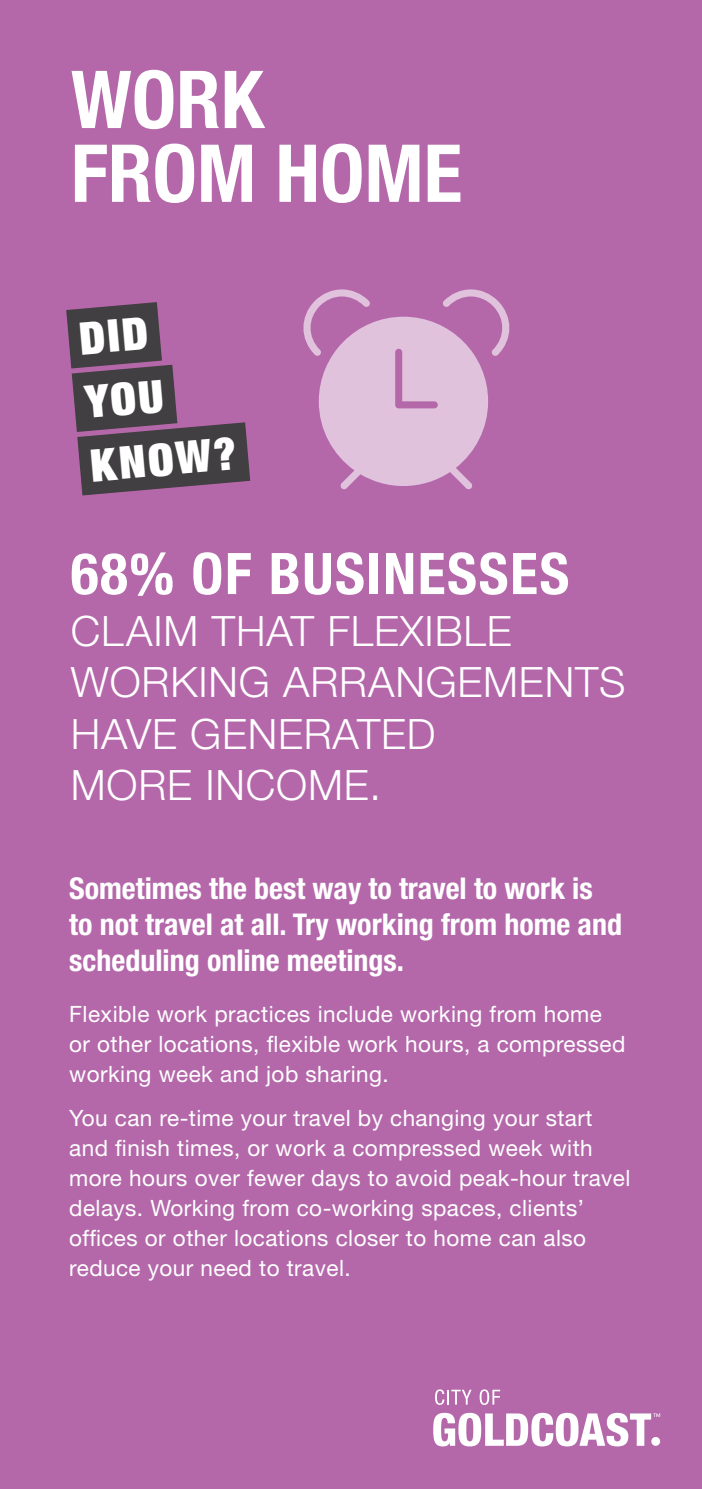
<style>
.page{position:relative;width:702px;height:1489px;background:#fff}
.page>*{position:absolute;margin:0;border:0;box-sizing:border-box;transform-origin:0 0}
.t1{font:700 condensed 80px/73.8px "Helvetica Neue LT Std";color:#fff}
.t2{font:700 condensed 57.5px "Helvetica Neue LT Std";letter-spacing:.03em;color:#fff}
.t3{font:900 condensed 45.25px/63.8px "Helvetica Neue LT Std";color:#fff}
.t4{font:300 42px/51.5px "Helvetica Neue LT Std";letter-spacing:.02em;color:#fff}
.t5{font:700 condensed 30px/36px "Helvetica Neue LT Std";color:#fff}
.t6{font:22.5px/30px "Helvetica Neue LT Std";letter-spacing:.02em;color:#fff}
</style>
<div class="page">
<div style="left:0;top:0;width:702px;height:1488px;background:#b468aa"></div>
<svg style="left:303px;top:289px;width:207px;height:200px"></svg>
<svg style="left:66px;top:302px;width:109px;height:86px"></svg>
<svg style="left:73px;top:388px;width:238px;height:108px"></svg>
<svg style="left:435px;top:1389px;width:36px;height:15px"></svg>
<svg style="left:479px;top:1389px;width:21px;height:15px"></svg>
<svg style="left:433px;top:1412px;width:227px;height:34px"></svg>
<h1 class="t1" style="left:71px;top:62px;width:393px">WORK<br>FROM HOME</h1>
<h3 class="t3" style="left:76px;top:306px;width:148px;rotate:-5deg">DID<br>YOU<br>KNOW?</h3>
<h2 class="t2" style="left:71px;top:538px;width:500px">68% OF BUSINESSES</h2>
<h3 class="t4" style="left:71px;top:604px;width:556px">CLAIM THAT FLEXIBLE<br>WORKING ARRANGEMENTS<br>HAVE GENERATED<br>MORE INCOME.</h3>
<h3 class="t5" style="left:69px;top:869px;width:554px">Sometimes the best way to travel to work is to not travel at all. Try working from home and scheduling online meetings.</h3>
<p class="t6" style="left:69px;top:998px;width:557px">Flexible work practices include working from home or other locations, flexible work hours, a compressed working week and job sharing.</p>
<p class="t6" style="left:69px;top:1102px;width:562px">You can re-time your travel by changing your start and finish times, or work a compressed week with more hours over fewer days to avoid peak-hour travel delays. Working from co-working spaces, clients’ offices or other locations closer to home can also reduce your need to travel.</p>
</div>
